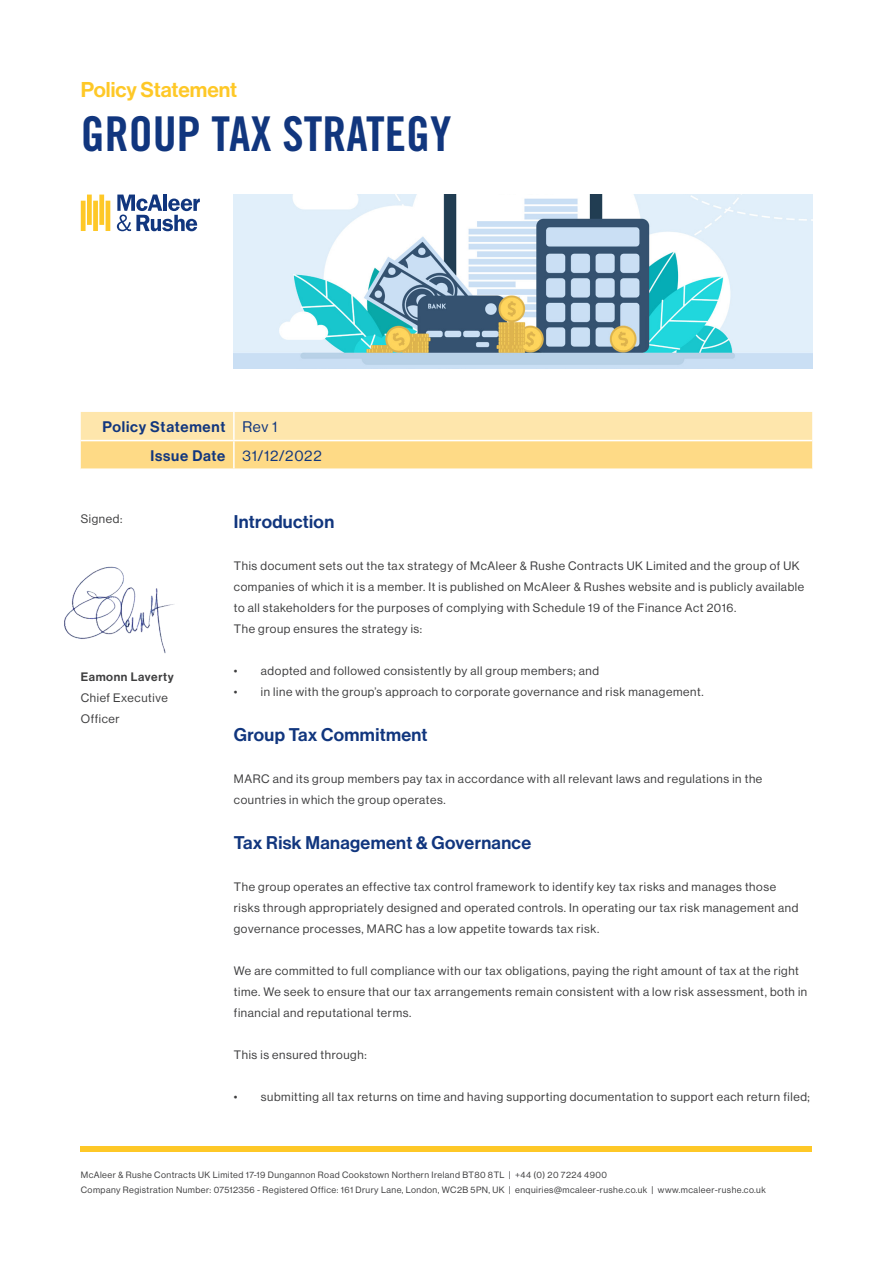
<style>
.page{position:relative;width:893px;height:1263px;background:#fff}
.page>*{position:absolute;margin:0;border:0;box-sizing:border-box;transform-origin:0 0}
.t1{font:48px "Trade Gothic LT Std Bd Cn 20";color:#11367e}
.t2{font:21px "N Haas Grotesk DS Pro 65 Md";color:#fec827}
.t3{font:18px "N Haas Grotesk DS Pro 65 Md";letter-spacing:.02em;color:#11367e}
.t4{font:15px "N Haas Grotesk DS Pro 65 Md";letter-spacing:.05em;color:#11367e}
.t5{font:15px "N Haas Grotesk DS Pro 55 Rg";letter-spacing:.05em;color:#11367e}
.t6{font:12px/21px "N Haas Grotesk DS Pro 55 Rg";letter-spacing:.05em;color:#3e3e3f}
.t7{font:12px "N Haas Grotesk DS Pro 65 Md";letter-spacing:.05em;color:#3e3e3f}
.t8{font:9px/15px "N Haas Grotesk DS Pro 55 Rg";letter-spacing:.05em;color:#3e3e3f}
.s1{font-family:"N Haas Grotesk DS Pro 55 Rg"}
.s2{font-family:"N Haas Grotesk DS Pro 65 Md"}
</style>
<div class="page">
<div style="left:81px;top:1146px;width:731px;height:6px;background:#fec827"></div>
<img style="left:234px;top:195px;width:578px;height:173px">
<svg style="left:81px;top:412px;width:731px;height:56px;background:#fee09a"></svg>
<hr style="left:233px;top:412px;width:2px;height:28px;background:#fff">
<hr style="left:81px;top:440px;width:153px;height:1px;background:#fff">
<hr style="left:234px;top:440px;width:578px;height:1px;background:#fff">
<hr style="left:233px;top:441px;width:2px;height:27px;background:#fff">
<svg style="left:81px;top:195px;width:29px;height:36px"></svg>
<svg style="left:117px;top:195px;width:83px;height:36px"></svg>
<img style="left:64px;top:566px;width:110px;height:87px">
<h2 class="t2" style="left:81px;top:77px;width:158px">Policy Statement</h2>
<h1 class="t1" style="left:81px;top:105px;width:372px">GROUP TAX STRATEGY</h1>
<p class="t4" style="left:102px;top:418px;width:176px">Policy Statement <span class="s1">Rev 1</span></p>
<p class="t5" style="left:151px;top:447px;width:173px"><span class="s2">Issue Date</span> 31/12/2022</p>
<p class="t6" style="left:81px;top:508px;width:43px">Signed:</p>
<p class="t7" style="left:81px;top:669px;width:95px">Eamonn Laverty</p>
<p class="t6" style="left:81px;top:687px;width:88px">Chief Executive<br>Officer</p>
<h3 class="t3" style="left:234px;top:511px;width:102px">Introduction</h3>
<p class="t6" style="left:234px;top:555px;width:572px">This document sets out the tax strategy of McAleer &amp; Rushe Contracts UK Limited and the group of UK companies of which it is a member. It is published on McAleer &amp; Rushes website and is publicly available to all stakeholders for the purposes of complying with Schedule 19 of the Finance Act 2016.<br>The group ensures the strategy is:</p>
<p class="t6" style="left:234px;top:660px;width:367px">• adopted and followed consistently by all group members; and</p>
<p class="t6" style="left:234px;top:681px;width:471px">• in line with the group’s approach to corporate governance and risk management.</p>
<h3 class="t3" style="left:234px;top:724px;width:195px">Group Tax Commitment</h3>
<p class="t6" style="left:234px;top:768px;width:530px">MARC and its group members pay tax in accordance with all relevant laws and regulations in the countries in which the group operates.</p>
<h3 class="t3" style="left:234px;top:832px;width:299px">Tax Risk Management &amp; Governance</h3>
<p class="t6" style="left:234px;top:876px;width:566px">The group operates an effective tax control framework to identify key tax risks and manages those risks through appropriately designed and operated controls. In operating our tax risk management and governance processes, MARC has a low appetite towards tax risk.</p>
<p class="t6" style="left:234px;top:960px;width:575px">We are committed to full compliance with our tax obligations, paying the right amount of tax at the right time. We seek to ensure that our tax arrangements remain consistent with a low risk assessment, both in financial and reputational terms.</p>
<p class="t6" style="left:234px;top:1044px;width:134px">This is ensured through:</p>
<p class="t6" style="left:234px;top:1086px;width:577px">• submitting all tax returns on time and having supporting documentation to support each return filed;</p>
<p class="t8" style="left:81px;top:1167px;width:686px">McAleer &amp; Rushe Contracts UK Limited 17-19 Dungannon Road Cookstown Northern Ireland BT80 8TL | +44 (0) 20 7224 4900<br>Company Registration Number: 07512356 - Registered Office: 161 Drury Lane, London, WC2B 5PN, UK | enquiries@mcaleer-rushe.co.uk | www.mcaleer-rushe.co.uk</p>
</div>
